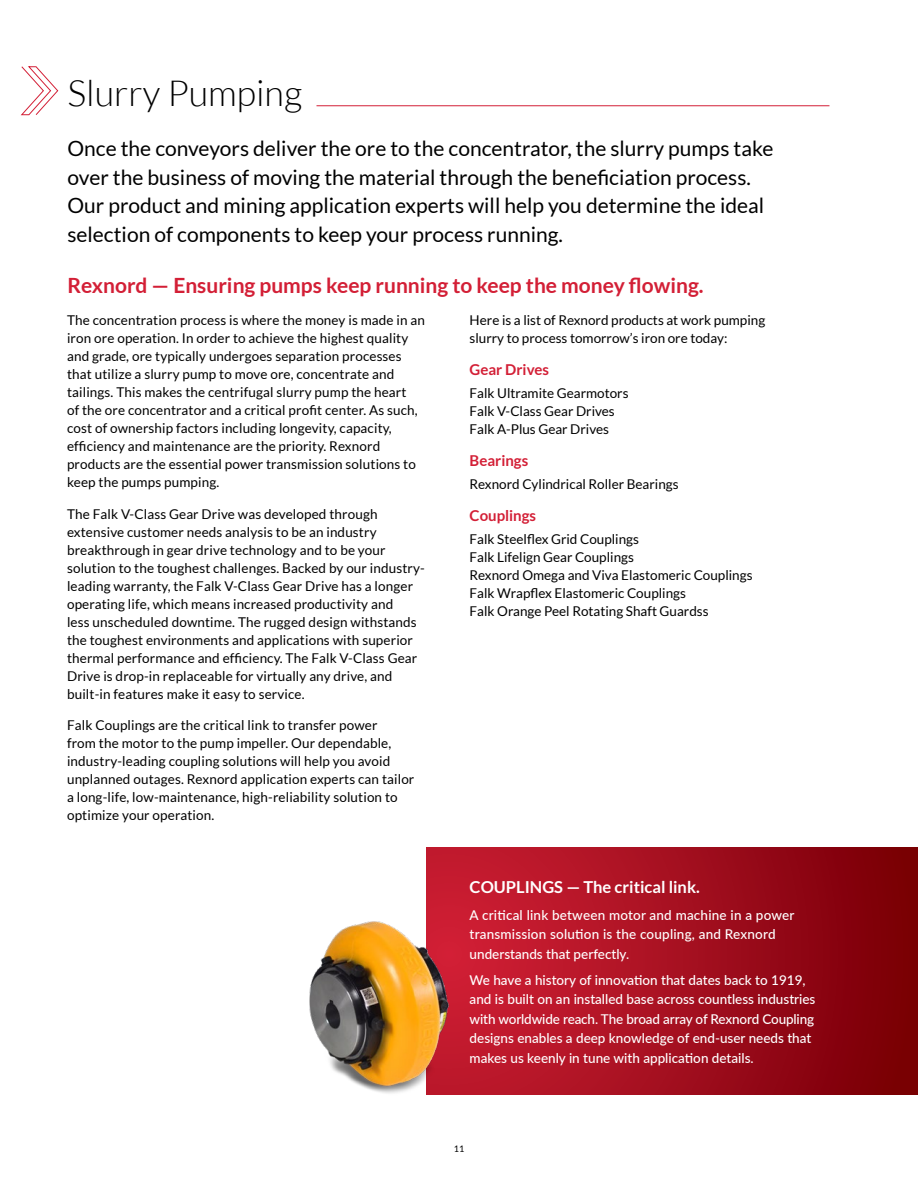
<style>
.page{position:relative;width:918px;height:1188px;background:#fff}
.page>*{position:absolute;margin:0;border:0;box-sizing:border-box;transform-origin:0 0}
.t1{font:300 36px "Lato";color:#000}
.t2{font:21px/28.5px "Lato";color:#000}
.t3{font:700 21px "Lato";color:#d31f36}
.t4{font:700 16.5px "Lato";color:#fff}
.t5{font:700 15px "Lato";color:#d31f36}
.t6{font:13.5px/18px "Lato";letter-spacing:.01em;color:#000}
.t7{font:500 13.5px/19.5px "Lato";color:#fff}
.t8{font:9px "Lato";color:#000}
</style>
<div class="page">
<svg style="left:20px;top:66px;width:39px;height:50px"></svg>
<div style="left:427px;top:848px;width:491px;height:247px;background:linear-gradient(to right,#cf1f36,#7a0007)"></div>
<hr style="left:316px;top:105px;width:513px;height:1px;background:#d31f36">
<img style="left:309px;top:903px;width:178px;height:192px">
<h1 class="t1" style="left:68px;top:74px;width:236px">Slurry Pumping</h1>
<p class="t2" style="left:68px;top:134px;width:707px">Once the conveyors deliver the ore to the concentrator, the slurry pumps take over the business of moving the material through the beneficiation process.<br>Our product and mining application experts will help you determine the ideal selection of components to keep your process running.</p>
<h2 class="t3" style="left:68px;top:274px;width:638px">Rexnord — Ensuring pumps keep running to keep the money flowing.</h2>
<p class="t6" style="left:67px;top:311px;width:360px">The concentration process is where the money is made in an iron ore operation. In order to achieve the highest quality and grade, ore typically undergoes separation processes that utilize a slurry pump to move ore, concentrate and tailings. This makes the centrifugal slurry pump the heart<br>of the ore concentrator and a critical profit center. As such, cost of ownership factors including longevity, capacity, efficiency and maintenance are the priority. Rexnord products are the essential power transmission solutions to keep the pumps pumping.</p>
<p class="t6" style="left:67px;top:505px;width:359px">The Falk V-Class Gear Drive was developed through extensive customer needs analysis to be an industry breakthrough in gear drive technology and to be your solution to the toughest challenges. Backed by our industry&shy;leading warranty, the Falk V-Class Gear Drive has a longer operating life, which means increased productivity and<br>less unscheduled downtime. The rugged design withstands the toughest environments and applications with superior thermal performance and efficiency. The Falk V-Class Gear Drive is drop-in replaceable for virtually any drive, and built-in features make it easy to service.</p>
<p class="t6" style="left:67px;top:716px;width:349px">Falk Couplings are the critical link to transfer power<br>from the motor to the pump impeller. Our dependable, industry-leading coupling solutions will help you avoid unplanned outages. Rexnord application experts can tailor a long-life, low-maintenance, high-reliability solution to optimize your operation.</p>
<p class="t6" style="left:470px;top:311px;width:297px">Here is a list of Rexnord products at work pumping slurry to process tomorrow’s iron ore today:</p>
<p class="t5" style="left:470px;top:361px;width:81px">Gear Drives</p>
<p class="t6" style="left:470px;top:384px;width:160px">Falk Ultramite Gearmotors<br>Falk V-Class Gear Drives<br>Falk A-Plus Gear Drives</p>
<p class="t5" style="left:470px;top:452px;width:60px">Bearings</p>
<p class="t6" style="left:470px;top:475px;width:211px">Rexnord Cylindrical Roller Bearings</p>
<p class="t5" style="left:470px;top:506px;width:68px">Couplings</p>
<p class="t6" style="left:470px;top:530px;width:284px">Falk Steelflex Grid Couplings<br>Falk Lifelign Gear Couplings<br>Rexnord Omega and Viva Elastomeric Couplings Falk Wrapflex Elastomeric Couplings<br>Falk Orange Peel Rotating Shaft Guardss</p>
<p class="t4" style="left:470px;top:878px;width:232px">COUPLINGS — The critical link.</p>
<p class="t7" style="left:470px;top:904px;width:326px">A critical link between motor and machine in a power transmission solution is the coupling, and Rexnord understands that perfectly.</p>
<p class="t7" style="left:470px;top:970px;width:347px">We have a history of innovation that dates back to 1919, and is built on an installed base across countless industries with worldwide reach. The broad array of Rexnord Coupling designs enables a deep knowledge of end-user needs that makes us keenly in tune with application details.</p>
<p class="t8" style="left:454px;top:1144px;width:12px">11</p>
</div>
